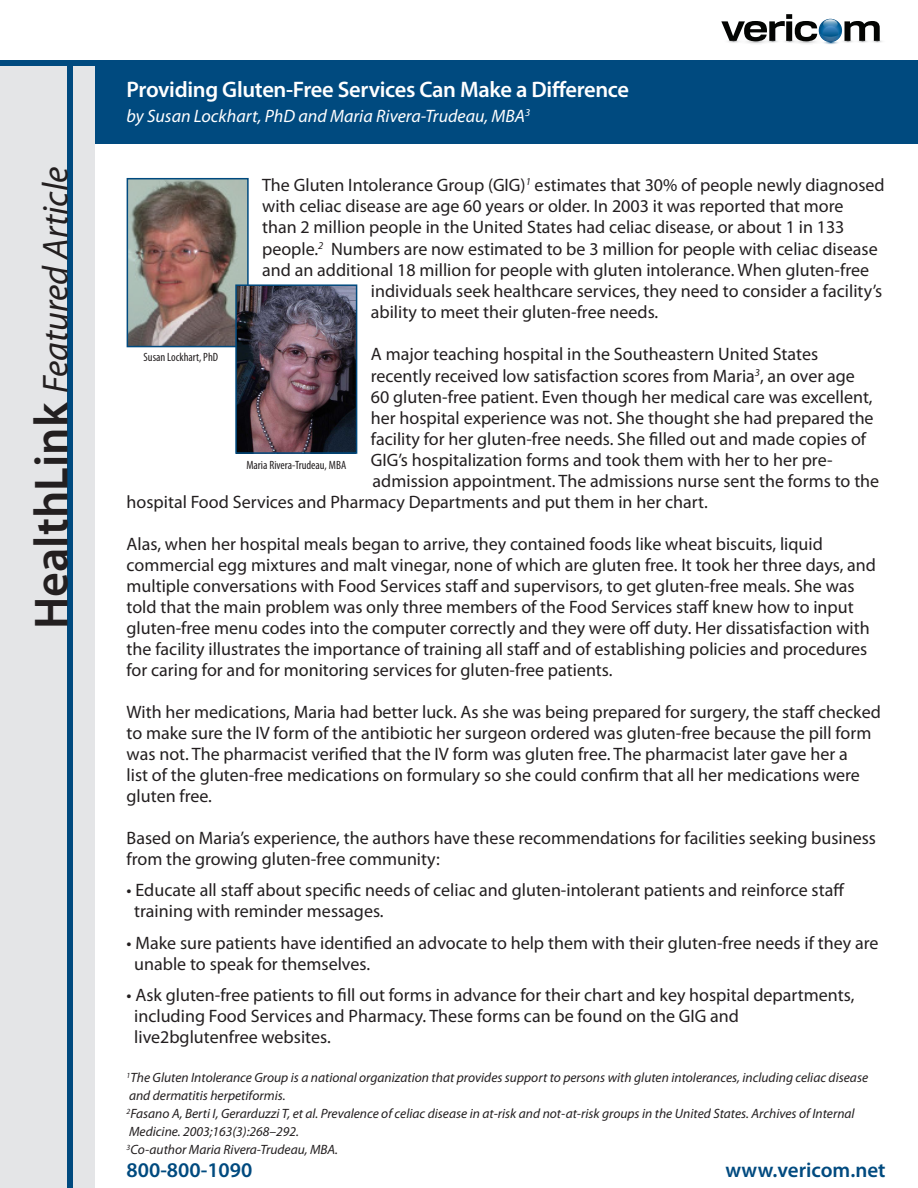
<style>
.page{position:relative;width:918px;height:1188px;background:#fff}
.page>*{position:absolute;margin:0;border:0;box-sizing:border-box;transform-origin:0 0}
.t1{font:italic 36px "Myriad Pro";color:#231f20}
.t2{font:600 22.5px "Myriad Pro";letter-spacing:-.015em;color:#fff}
.t3{font:600 21px "Myriad Pro";color:#004a7f}
.t4{font:18px/21px "Myriad Pro";color:#231f20}
.t5{font:italic 18px "Myriad Pro";color:#fff}
.t6{font:italic 13.5px/18px "Myriad Pro";color:#231f20}
.t7{font:condensed 12px "Myriad Pro";color:#231f20}
.s1{font-weight:600;font-style:normal;font-size:48px}
</style>
<div class="page">
<svg style="left:721px;top:14px;width:159px;height:30px"></svg>
<div style="left:0;top:61px;width:918px;height:83px;background:#004a7f"></div>
<div style="left:0;top:67px;width:94px;height:1121px;background:#e4e5e7"></div>
<div style="left:68px;top:63px;width:5px;height:1125px;background:#004a7f"></div>
<img style="left:130px;top:181px;width:116px;height:163px">
<div style="left:127px;top:178px;width:122px;height:169px;border:2px solid #004a7f"></div>
<img style="left:238px;top:287px;width:116px;height:164px">
<div style="left:235px;top:284px;width:122px;height:170px;border:2px solid #004a7f"></div>
<p class="t1" style="left:33px;top:629px;width:464px;rotate:-90deg"><span class="s1">HealthLink</span> Featured Article</p>
<p class="t2" style="left:127px;top:75px;width:504px">Providing Gluten-Free Services Can Make a Difference</p>
<p class="t5" style="left:127px;top:105px;width:405px">by Susan Lockhart, PhD and Maria Rivera-Trudeau, MBA<sup>3</sup></p>
<p class="t4" style="left:262px;top:175px;width:624px">The Gluten Intolerance Group (GIG)<sup>1</sup> estimates that 30% of people newly diagnosed</p>
<p class="t4" style="left:262px;top:196px;width:583px">with celiac disease are age 60 years or older. In 2003 it was reported that more</p>
<p class="t4" style="left:262px;top:217px;width:584px">than 2 million people in the United States had celiac disease, or about 1 in 133</p>
<p class="t4" style="left:262px;top:238px;width:617px">people.<sup>2</sup> Numbers are now estimated to be 3 million for people with celiac disease</p>
<p class="t4" style="left:262px;top:259px;width:608px">and an additional 18 million for people with gluten intolerance. When gluten-free</p>
<p class="t4" style="left:371px;top:280px;width:513px">individuals seek healthcare services, they need to consider a facility’s</p>
<p class="t4" style="left:371px;top:301px;width:289px">ability to meet their gluten-free needs.</p>
<p class="t4" style="left:371px;top:343px;width:449px">A major teaching hospital in the Southeastern United States</p>
<p class="t4" style="left:371px;top:365px;width:485px">recently received low satisfaction scores from Maria<sup>3</sup>, an over age</p>
<p class="t4" style="left:371px;top:386px;width:503px">60 gluten-free patient. Even though her medical care was excellent,</p>
<p class="t4" style="left:371px;top:407px;width:504px">her hospital experience was not. She thought she had prepared the</p>
<p class="t4" style="left:371px;top:428px;width:497px">facility for her gluten-free needs. She filled out and made copies of</p>
<p class="t4" style="left:371px;top:449px;width:463px">GIG’s hospitalization forms and took them with her to her pre-</p>
<p class="t4" style="left:373px;top:470px;width:508px">admission appointment. The admissions nurse sent the forms to the</p>
<p class="t4" style="left:127px;top:491px;width:583px">hospital Food Services and Pharmacy Departments and put them in her chart.</p>
<p class="t4" style="left:127px;top:533px;width:751px">Alas, when her hospital meals began to arrive, they contained foods like wheat biscuits, liquid commercial egg mixtures and malt vinegar, none of which are gluten free. It took her three days, and multiple conversations with Food Services staff and supervisors, to get gluten-free meals. She was told that the main problem was only three members of the Food Services staff knew how to input gluten-free menu codes into the computer correctly and they were off duty. Her dissatisfaction with the facility illustrates the importance of training all staff and of establishing policies and procedures for caring for and for monitoring services for gluten-free patients.</p>
<p class="t4" style="left:127px;top:701px;width:756px">With her medications, Maria had better luck. As she was being prepared for surgery, the staff checked to make sure the IV form of the antibiotic her surgeon ordered was gluten-free because the pill form was not. The pharmacist verified that the IV form was gluten free. The pharmacist later gave her a<br>list of the gluten-free medications on formulary so she could confirm that all her medications were gluten free.</p>
<p class="t4" style="left:127px;top:827px;width:751px">Based on Maria’s experience, the authors have these recommendations for facilities seeking business from the growing gluten-free community:</p>
<p class="t4" style="left:134px;top:879px;width:712px;text-indent:-8px">• Educate all staff about specific needs of celiac and gluten-intolerant patients and reinforce staff training with reminder messages.</p>
<p class="t4" style="left:134px;top:932px;width:746px;text-indent:-8px">• Make sure patients have identified an advocate to help them with their gluten-free needs if they are unable to speak for themselves.</p>
<p class="t4" style="left:134px;top:984px;width:722px;text-indent:-8px">• Ask gluten-free patients to fill out forms in advance for their chart and key hospital departments, including Food Services and Pharmacy. These forms can be found on the GIG and live2bglutenfree websites.</p>
<p class="t6" style="left:127px;top:1068px;width:743px"><sup>1</sup>The Gluten Intolerance Group is a national organization that provides support to persons with gluten intolerances, including celiac disease and dermatitis herpetiformis.</p>
<p class="t6" style="left:127px;top:1104px;width:730px"><sup>2</sup>Fasano A, Berti I, Gerarduzzi T, et al. Prevalence of celiac disease in at-risk and not-at-risk groups in the United States. Archives of Internal</p>
<p class="t6" style="left:129px;top:1122px;width:172px">Medicine. 2003;163(3):268–292.</p>
<p class="t6" style="left:127px;top:1140px;width:213px"><sup>3</sup>Co-author Maria Rivera-Trudeau, MBA.</p>
<p class="t7" style="left:144px;top:350px;width:76px">Susan Lockhart, PhD</p>
<p class="t7" style="left:246px;top:458px;width:101px">Maria Rivera-Trudeau, MBA</p>
<p class="t3" style="left:127px;top:1156px;width:127px">800-800-1090</p>
<p class="t3" style="left:726px;top:1156px;width:162px">www.vericom.net</p>
</div>
